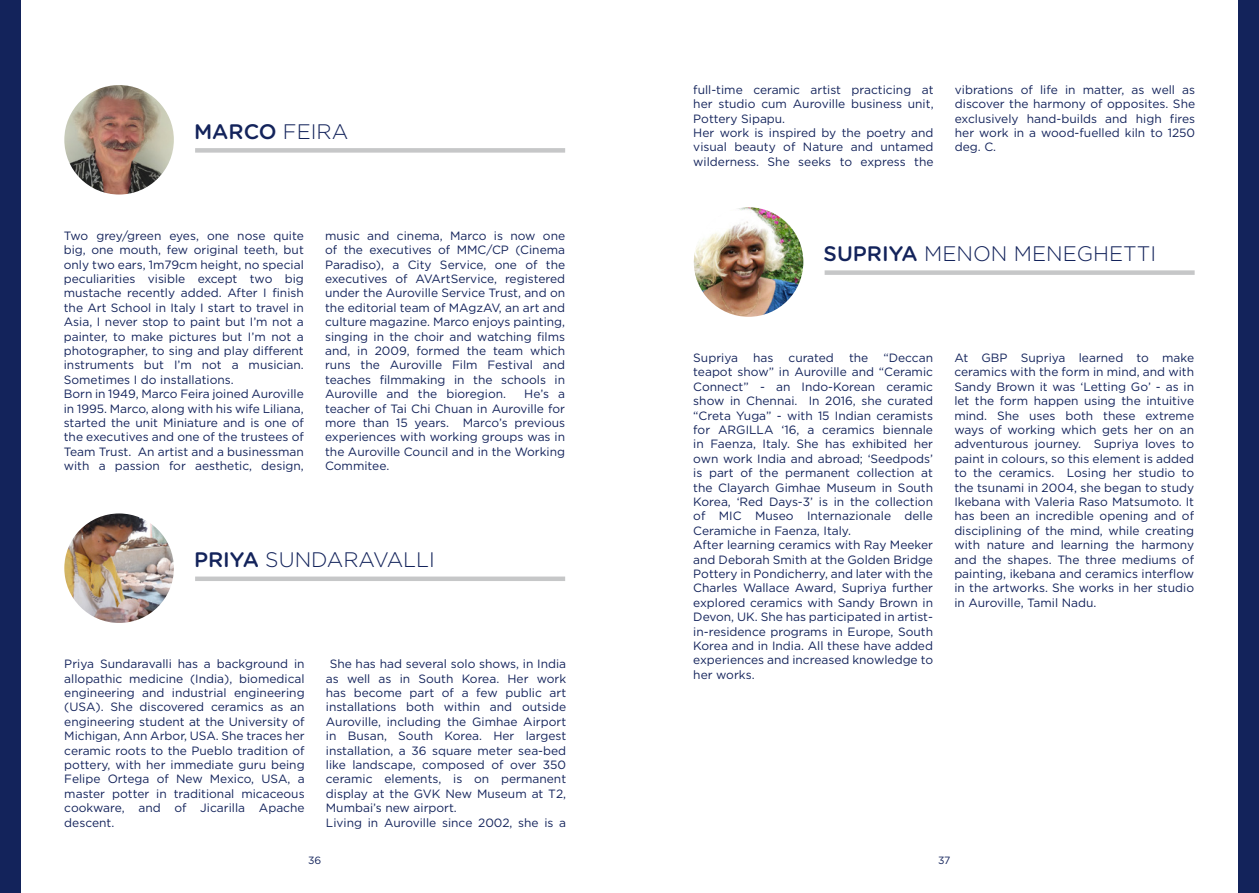
<style>
.page{position:relative;width:1259px;height:893px;background:#fff}
.page>*{position:absolute;margin:0;border:0;box-sizing:border-box;transform-origin:0 0}
.t1{font:300 21px "Gotham";color:#13235b}
.t2{font:500 21px "Gotham Rounded";color:#13235b}
.t3{font:12px/14.4px "Gotham";color:#13235b;text-align:justify}
.t4{font:10.5px "Gotham";color:#13235b}
.s1{font-family:"Gotham";font-weight:300}
.s2{font-family:"Gotham Rounded";font-weight:500}
</style>
<div class="page">
<div style="left:0;top:0;width:21px;height:893px;background:#13235b"></div>
<div style="left:1237px;top:0;width:22px;height:893px;background:#13235b"></div>
<div style="left:195px;top:576px;width:370px;height:5px;background:#c6c7c8"></div>
<img style="left:64px;top:513px;width:110px;height:110px;border-radius:55px">
<div style="left:195px;top:148px;width:370px;height:5px;background:#c6c7c8"></div>
<img style="left:64px;top:85px;width:110px;height:110px;border-radius:55px">
<div style="left:824px;top:270px;width:370px;height:5px;background:#c6c7c8"></div>
<img style="left:694px;top:207px;width:109px;height:110px;border-radius:55px">
<h1 class="t2" style="left:194px;top:117px;width:156px">MARCO <span class="s1">FEIRA</span></h1>
<p class="t3" style="left:64px;top:228px;width:241px;text-align:left">Two grey/green eyes, one nose quite big, one mouth, few original teeth, but only two ears, 1m79cm height, no special peculiarities visible except two big mustache recently added. After I finish the Art School in Italy I start to travel in Asia, I never stop to paint but I’m not a painter, to make pictures but I’m not a photographer, to sing and play different instruments but I’m not a musician.<br>Sometimes I do installations.<br>Born in 1949, Marco Feira joined Auroville in 1995. Marco, along with his wife Liliana, started the unit Miniature and is one of the executives and one of the trustees of Team Trust. An artist and a businessman with a passion for aesthetic, design,</p>
<p class="t3" style="left:325px;top:228px;width:241px">music and cinema, Marco is now one of the executives of MMC/CP (Cinema Paradiso), a City Service, one of the executives of AVArtService, registered under the Auroville Service Trust, and on the editorial team of MAgzAV, an art and culture magazine. Marco enjoys painting, singing in the choir and watching films and, in 2009, formed the team which runs the Auroville Film Festival and teaches filmmaking in the schools in Auroville and the bioregion.</p>
<p class="t3" style="left:325px;top:387px;width:241px;text-indent:199px">He’s a teacher of Tai Chi Chuan in Auroville for more than 15 years. Marco’s previous experiences with working groups was in the Auroville Council and in the Working Commitee.</p>
<h1 class="t1" style="left:194px;top:549px;width:242px"><span class="s2">PRIYA</span> SUNDARAVALLI</h1>
<p class="t3" style="left:64px;top:657px;width:242px">Priya Sundaravalli has a background in allopathic medicine (India), biomedical engineering and industrial engineering (USA). She discovered ceramics as an engineering student at the University of Michigan, Ann Arbor, USA. She traces her ceramic roots to the Pueblo tradition of pottery, with her immediate guru being Felipe Ortega of New Mexico, USA, a master potter in traditional micaceous cookware, and of Jicarilla Apache descent.</p>
<p class="t3" style="left:326px;top:657px;width:242px;text-align:left;text-indent:4px">She has had several solo shows, in India as well as in South Korea. Her work has become part of a few public art installations both within and outside Auroville, including the Gimhae Airport in Busan, South Korea. Her largest installation, a 36 square meter sea-bed like landscape, composed of over 350 ceramic elements, is on permanent display at the GVK New Museum at T2, Mumbai’s new airport.<br>Living in Auroville since 2002, she is a</p>
<p class="t3" style="left:693px;top:82px;width:242px;text-align:left">full-time ceramic artist practicing at her studio cum Auroville business unit, Pottery Sipapu.<br>Her work is inspired by the poetry and visual beauty of Nature and untamed wilderness. She seeks to express the</p>
<p class="t3" style="left:955px;top:82px;width:242px">vibrations of life in matter, as well as discover the harmony of opposites. She exclusively hand-builds and high fires her work in a wood-fuelled kiln to 1250 deg. C.</p>
<h1 class="t1" style="left:823px;top:242px;width:334px"><span class="s2">SUPRIYA</span> MENON MENEGHETTI</h1>
<p class="t3" style="left:693px;top:350px;width:46px">Supriya</p>
<p class="t3" style="left:753px;top:350px;width:22px">has</p>
<p class="t3" style="left:788px;top:350px;width:47px">curated</p>
<p class="t3" style="left:849px;top:350px;width:21px">the</p>
<p class="t3" style="left:693px;top:350px;width:241px;text-align:left;text-indent:190px">“Deccan teapot show” in Auroville and “Ceramic Connect” - an Indo-Korean ceramic show in Chennai. In 2016, she curated “Creta Yuga” - with 15 Indian ceramists for ARGILLA ‘16, a ceramics biennale in Faenza, Italy. She has exhibited her own work India and abroad; ‘Seedpods’ is part of the permanent collection at the Clayarch Gimhae Museum in South Korea, ‘Red Days-3’ is in the collection of MIC Museo Internazionale delle Ceramiche in Faenza, Italy.<br>After learning ceramics with Ray Meeker and Deborah Smith at the Golden Bridge Pottery in Pondicherry, and later with the Charles Wallace Award, Supriya further explored ceramics with Sandy Brown in Devon, UK. She has participated in artist&shy;in-residence programs in Europe, South Korea and in India. All these have added experiences and increased knowledge to her works.</p>
<p class="t3" style="left:954px;top:350px;width:241px">At GBP Supriya learned to make ceramics with the form in mind, and with Sandy Brown it was ‘Letting Go’ - as in let the form happen using the intuitive mind. She uses both these extreme ways of working which gets her on an adventurous journey. Supriya loves to paint in colours, so this element is added to the ceramics. Losing her studio to the tsunami in 2004, she began to study Ikebana with Valeria Raso Matsumoto. It has been an incredible opening and of disciplining of the mind, while creating with nature and learning the harmony and the shapes. The three mediums of painting, ikebana and ceramics interflow in the artworks. She works in her studio in Auroville, Tamil Nadu.</p>
<p class="t4" style="left:308px;top:854px;width:15px">36</p>
<p class="t4" style="left:938px;top:854px;width:14px">37</p>
</div>
